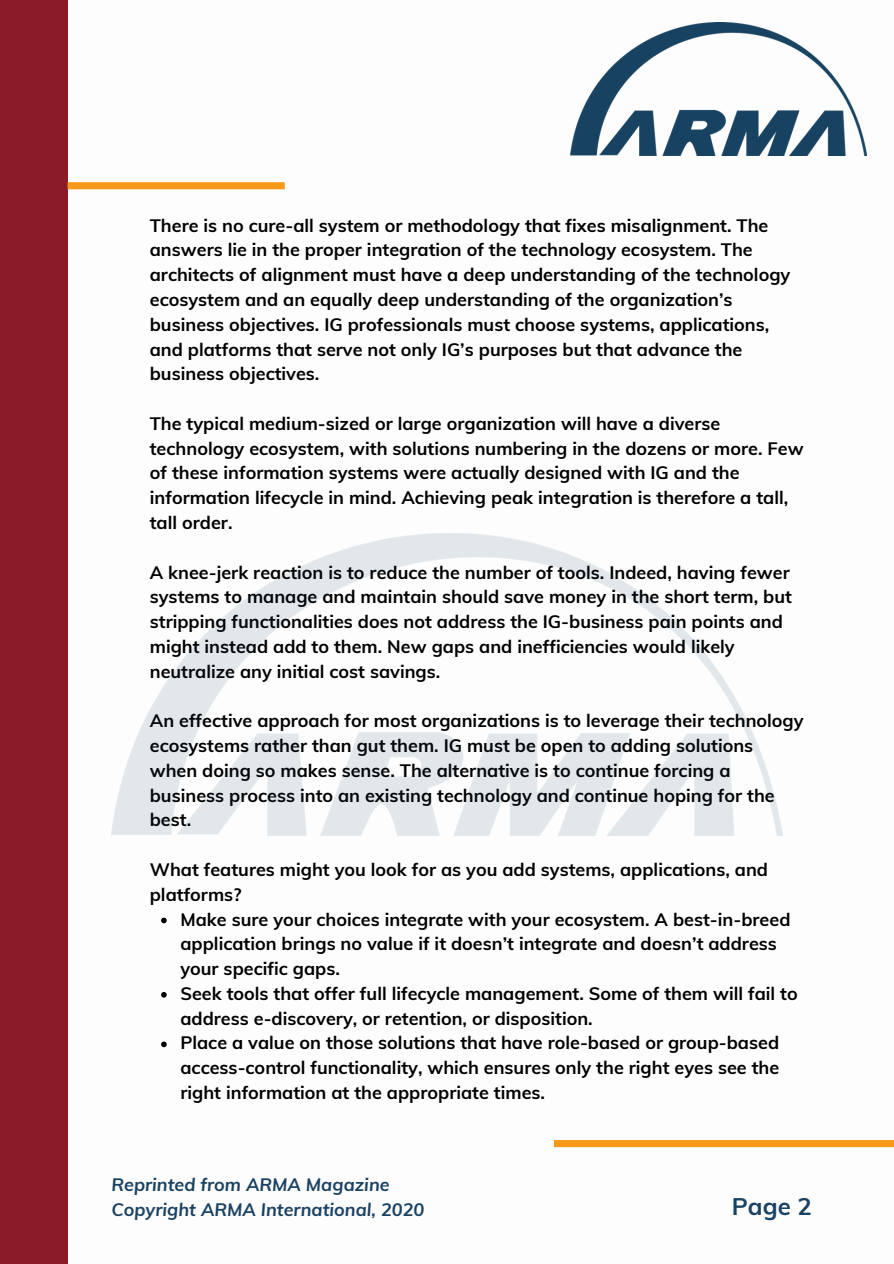
<style>
.page{position:relative;width:894px;height:1264px;background:#fff}
.page>*{position:absolute;margin:0;border:0;box-sizing:border-box;transform-origin:0 0}
.t1{font:700 24px "Muli";color:#1b4263}
.t2{font:700 18px/24.8px "Muli";color:#000}
.t3{font:italic 700 18px "Muli";color:#1b4263}
</style>
<div class="page">
<div style="left:0;top:0;width:68px;height:1263px;background:#8c1b28"></div>
<img style="left:570px;top:23px;width:296px;height:133px">
<svg style="left:161px;top:917px;width:6px;height:6px"></svg>
<svg style="left:161px;top:992px;width:6px;height:5px"></svg>
<svg style="left:161px;top:1041px;width:6px;height:6px"></svg>
<svg style="left:553px;top:1140px;width:340px;height:7px;background:#f8991e"></svg>
<svg style="left:68px;top:182px;width:217px;height:7px;background:#f89b22"></svg>
<img style="left:112px;top:533px;width:670px;height:302px">
<p class="t2" style="left:150px;top:212px;width:642px">There is no cure-all system or methodology that fixes misalignment. The answers lie in the proper integration of the technology ecosystem. The architects of alignment must have a deep understanding of the technology ecosystem and an equally deep understanding of the organization’s business objectives. IG professionals must choose systems, applications, and platforms that serve not only IG’s purposes but that advance the business objectives.</p>
<p class="t2" style="left:150px;top:410px;width:655px">The typical medium-sized or large organization will have a diverse technology ecosystem, with solutions numbering in the dozens or more. Few of these information systems were actually designed with IG and the information lifecycle in mind. Achieving peak integration is therefore a tall, tall order.</p>
<p class="t2" style="left:150px;top:559px;width:643px">A knee-jerk reaction is to reduce the number of tools. Indeed, having fewer systems to manage and maintain should save money in the short term, but stripping functionalities does not address the IG-business pain points and might instead add to them. New gaps and inefficiencies would likely neutralize any initial cost savings.</p>
<p class="t2" style="left:150px;top:708px;width:655px">An effective approach for most organizations is to leverage their technology ecosystems rather than gut them. IG must be open to adding solutions when doing so makes sense. The alternative is to continue forcing a business process into an existing technology and continue hoping for the best.</p>
<p class="t2" style="left:150px;top:856px;width:619px">What features might you look for as you add systems, applications, and platforms?</p>
<p class="t2" style="left:180px;top:906px;width:611px">Make sure your choices integrate with your ecosystem. A best-in-breed application brings no value if it doesn’t integrate and doesn’t address your specific gaps.</p>
<p class="t2" style="left:180px;top:980px;width:618px">Seek tools that offer full lifecycle management. Some of them will fail to address e-discovery, or retention, or disposition.</p>
<p class="t2" style="left:180px;top:1030px;width:600px;text-align:justify">Place a value on those solutions that have role-based or group-based access-control functionality, which ensures only the right eyes see the right information at the appropriate times.</p>
<p class="t3" style="left:111px;top:1172px;width:280px">Reprinted from ARMA Magazine</p>
<p class="t3" style="left:111px;top:1197px;width:314px">Copyright ARMA International, 2020</p>
<p class="t1" style="left:731px;top:1190px;width:81px">Page 2</p>
</div>
